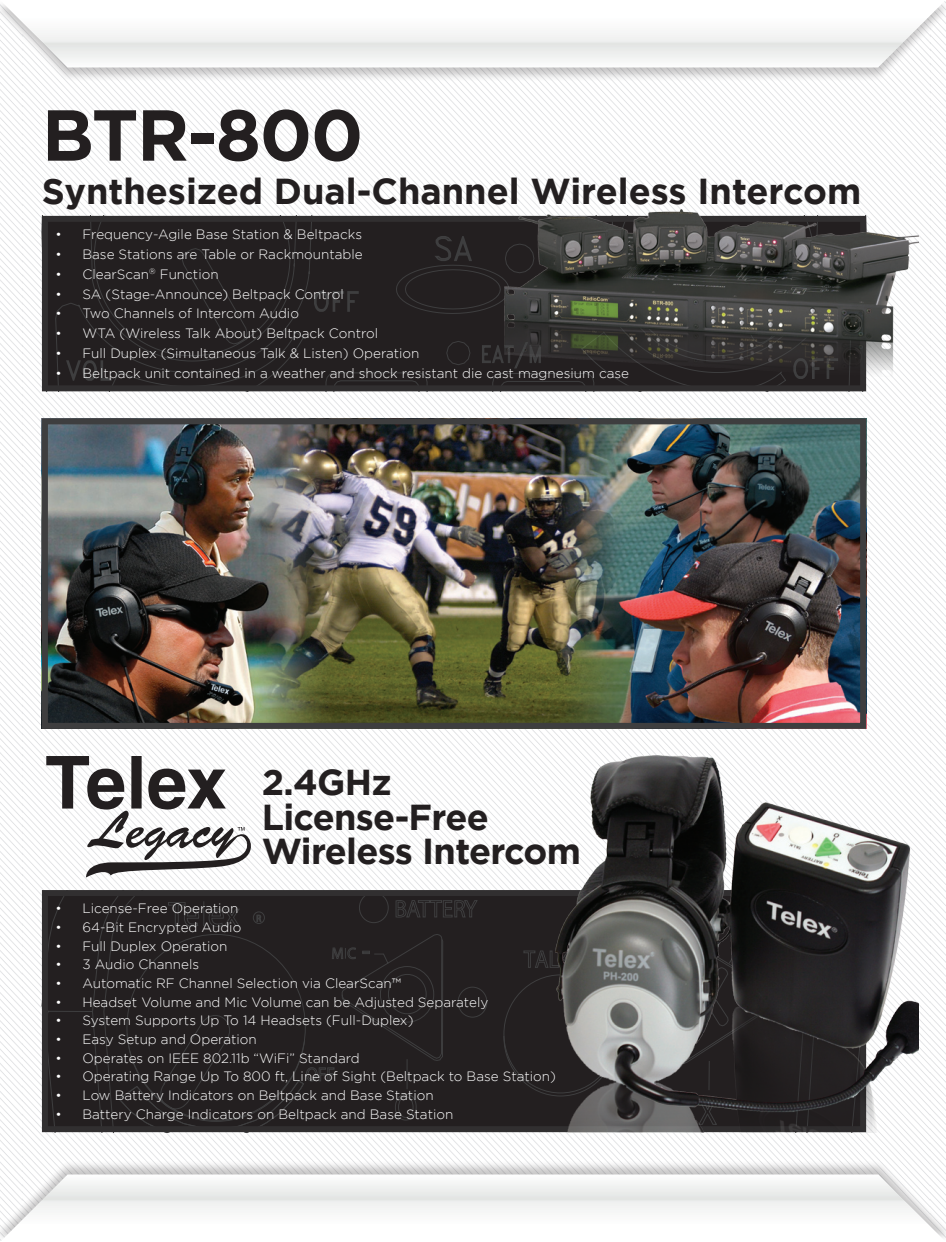
<style>
.page{position:relative;width:946px;height:1242px;background:#fff}
.page>*{position:absolute;margin:0;border:0;box-sizing:border-box;transform-origin:0 0}
.t1{font:700 72px "Gotham";letter-spacing:-.02em;color:#231f20}
.t2{font:700 36px/34.5px "Gotham";letter-spacing:-.015em;color:#231f20}
.t3{font:300 13.5px "Gotham";color:#fff}
</style>
<div class="page">
<svg style="left:882px;top:81px;width:63px;height:1079px"></svg>
<svg style="left:838px;top:1174px;width:107px;height:64px"></svg>
<svg style="left:838px;top:1px;width:107px;height:67px"></svg>
<img style="left:838px;top:425px;width:20px;height:297px">
<img style="left:838px;top:756px;width:80px;height:376px">
<img style="left:838px;top:209px;width:80px;height:169px">
<img style="left:0;top:4px;width:838px;height:1237px">
<h1 class="t1" style="left:42px;top:94px;width:323px">BTR-800</h1>
<h2 class="t2" style="left:42px;top:173px;width:820px">Synthesized Dual-Channel Wireless Intercom</h2>
<p class="t3" style="left:55px;top:227px;width:308px">• Frequency-Agile Base Station &amp; Beltpacks</p>
<p class="t3" style="left:55px;top:247px;width:309px">• Base Stations are Table or Rackmountable</p>
<p class="t3" style="left:55px;top:267px;width:165px">• ClearScan<sup>®</sup> Function</p>
<p class="t3" style="left:55px;top:287px;width:290px">• SA (Stage-Announce) Beltpack Control</p>
<p class="t3" style="left:55px;top:306px;width:245px">• Two Channels of Intercom Audio</p>
<p class="t3" style="left:55px;top:326px;width:324px">• WTA (Wireless Talk About) Beltpack Control</p>
<p class="t3" style="left:55px;top:346px;width:365px">• Full Duplex (Simultaneous Talk &amp; Listen) Operation</p>
<p class="t3" style="left:55px;top:366px;width:575px">• Beltpack unit contained in a weather and shock resistant die cast magnesium case</p>
<h2 class="t2" style="left:262px;top:764px;width:320px">2.4GHz<br>License-Free<br>Wireless Intercom</h2>
<p class="t3" style="left:55px;top:901px;width:184px">• License-Free Operation</p>
<p class="t3" style="left:55px;top:920px;width:187px">• 64-Bit Encrypted Audio</p>
<p class="t3" style="left:55px;top:939px;width:173px">• Full Duplex Operation</p>
<p class="t3" style="left:55px;top:957px;width:145px">• 3 Audio Channels</p>
<p class="t3" style="left:55px;top:976px;width:347px">• Automatic RF Channel Selection via ClearScan™</p>
<p class="t3" style="left:55px;top:995px;width:434px">• Headset Volume and Mic Volume can be Adjusted Separately</p>
<p class="t3" style="left:55px;top:1013px;width:359px">• System Supports Up To 14 Headsets (Full-Duplex)</p>
<p class="t3" style="left:55px;top:1032px;width:203px">• Easy Setup and Operation</p>
<p class="t3" style="left:55px;top:1051px;width:306px">• Operates on IEEE 802.11b “WiFi” Standard</p>
<p class="t3" style="left:55px;top:1069px;width:502px">• Operating Range Up To 800 ft, Line of Sight (Beltpack to Base Station)</p>
<p class="t3" style="left:55px;top:1088px;width:379px">• Low Battery Indicators on Beltpack and Base Station</p>
<p class="t3" style="left:55px;top:1106px;width:399px">• Battery Charge Indicators on Beltpack and Base Station</p>
</div>
